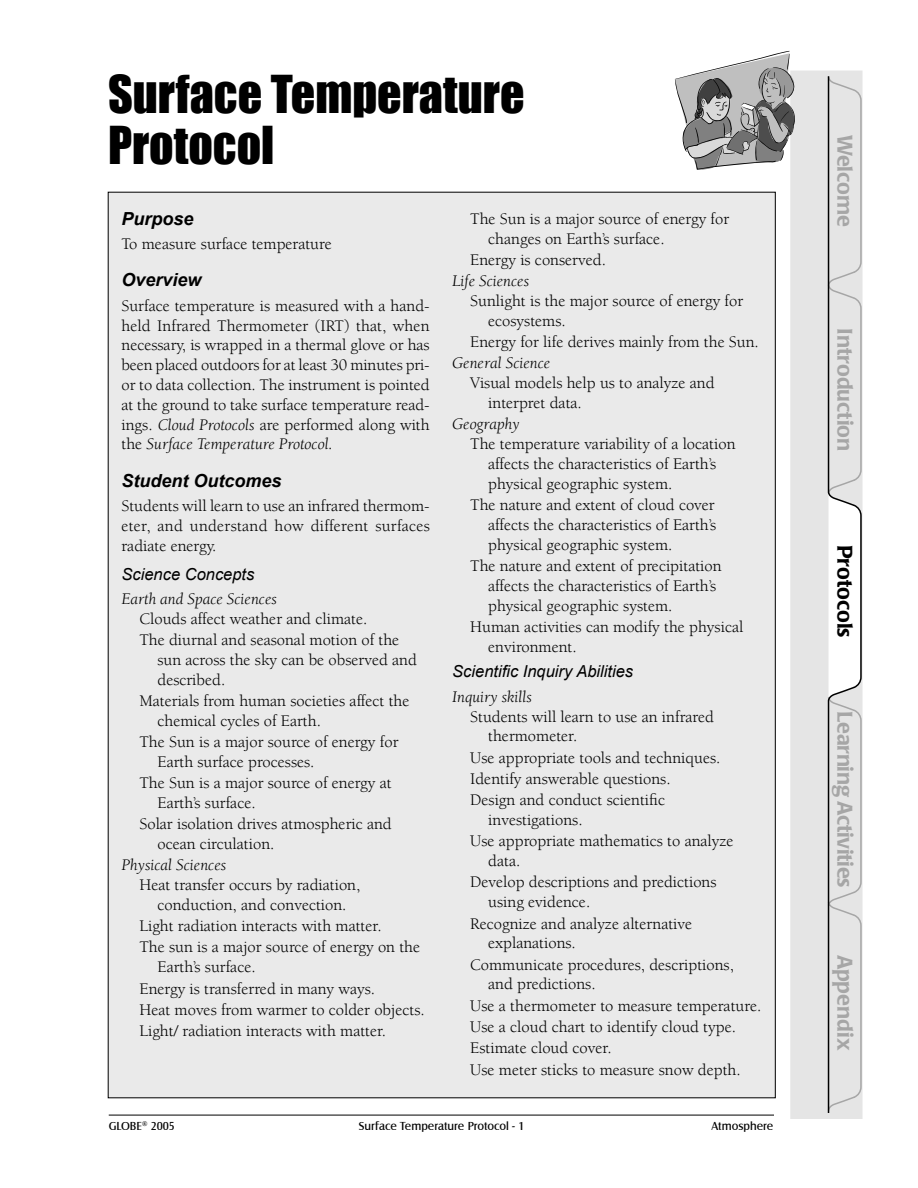
<style>
.page{position:relative;width:918px;height:1188px;background:#fff}
.page>*{position:absolute;margin:0;border:0;box-sizing:border-box;transform-origin:0 0}
.HTML_H1{font:48px/51px "Impact";color:#000}
.t1{font:500 21px "Poppl Laudatio";color:#a6a6a6}
.t2{font:500 21px "Poppl Laudatio";color:#000}
.HTML_H3{font:italic 700 18px "Arial";color:#000}
.HTML_Ordered_List{font:16.5px/19.8px "Berkeley";color:#000}
.HTML_Body_Text{font:16.5px/19.8px "Berkeley";color:#000;text-align:justify}
.HTML_Body_Text-2{font:italic 16.5px "Berkeley";color:#000}
.HTML_H4{font:italic 16.5px "Arial";color:#000}
.t3{font:12px "Castle T";color:#000}
.s1{font-style:italic}
</style>
<div class="page">
<hr style="left:109px;top:1115px;width:665px;height:1px;background:#000">
<div style="left:790px;top:71px;width:72px;height:1048px;background:#e5e5e5"></div>
<svg style="left:827px;top:75px;width:35px;height:1039px"></svg>
<div style="left:108px;top:192px;width:667px;height:906px;background:#eaeaea"></div>
<svg style="left:675px;top:51px;width:120px;height:119px"></svg>
<p class="HTML_H1" style="left:108px;top:67px;width:418px">Surface Temperature<br>Protocol</p>
<p class="HTML_H3" style="left:122px;top:207px;width:74px">Purpose</p>
<p class="HTML_Body_Text" style="left:122px;top:234px;width:212px">To measure surface temperature</p>
<p class="HTML_H3" style="left:122px;top:268px;width:82px">Overview</p>
<p class="HTML_Body_Text" style="left:122px;top:296px;width:310px">Surface temperature is measured with a hand&shy;held Infrared Thermometer (IRT) that, when necessary, is wrapped in a thermal glove or has been placed outdoors for at least 30 minutes pri&shy;or to data collection. The instrument is pointed at the ground to take surface temperature read&shy;ings. <span class="s1">Cloud Protocols</span> are performed along with the <span class="s1">Surface Temperature Protocol.</span></p>
<p class="HTML_H3" style="left:122px;top:469px;width:162px">Student Outcomes</p>
<p class="HTML_Body_Text" style="left:122px;top:496px;width:310px">Students will learn to use an infrared thermom&shy;eter, and understand how different surfaces radiate energy.</p>
<p class="HTML_H4" style="left:122px;top:563px;width:134px">Science Concepts</p>
<p class="HTML_Body_Text-2" style="left:122px;top:590px;width:157px">Earth and Space Sciences</p>
<p class="HTML_Ordered_List" style="left:140px;top:609px;width:229px">Clouds affect weather and climate.</p>
<p class="HTML_Ordered_List" style="left:158px;top:630px;width:261px;text-indent:-18px">The diurnal and seasonal motion of the sun across the sky can be observed and described.</p>
<p class="HTML_Ordered_List" style="left:158px;top:691px;width:254px;text-indent:-18px">Materials from human societies affect the chemical cycles of Earth.</p>
<p class="HTML_Ordered_List" style="left:158px;top:732px;width:243px;text-indent:-18px">The Sun is a major source of energy for<br>Earth surface processes.</p>
<p class="HTML_Ordered_List" style="left:158px;top:773px;width:236px;text-indent:-18px">The Sun is a major source of energy at<br>Earth’s surface.</p>
<p class="HTML_Ordered_List" style="left:158px;top:814px;width:236px;text-indent:-18px">Solar isolation drives atmospheric and ocean circulation.</p>
<p class="HTML_Body_Text-2" style="left:122px;top:857px;width:106px">Physical Sciences</p>
<p class="HTML_Ordered_List" style="left:140px;top:875px;width:222px;text-align:center">Heat transfer occurs by radiation, conduction, and convection.</p>
<p class="HTML_Ordered_List" style="left:140px;top:916px;width:244px">Light radiation interacts with matter.</p>
<p class="HTML_Ordered_List" style="left:158px;top:938px;width:264px;text-indent:-18px">The sun is a major source of energy on the<br>Earth’s surface.</p>
<p class="HTML_Ordered_List" style="left:140px;top:979px;width:237px">Energy is transferred in many ways.</p>
<p class="HTML_Ordered_List" style="left:140px;top:1000px;width:287px">Heat moves from warmer to colder objects.</p>
<p class="HTML_Ordered_List" style="left:140px;top:1021px;width:248px">Light/ radiation interacts with matter.</p>
<p class="HTML_Ordered_List" style="left:488px;top:209px;width:243px;text-indent:-18px">The Sun is a major source of energy for changes on Earth’s surface.</p>
<p class="HTML_Ordered_List" style="left:470px;top:250px;width:137px">Energy is conserved.</p>
<p class="HTML_Body_Text-2" style="left:452px;top:273px;width:78px">Life Sciences</p>
<p class="HTML_Ordered_List" style="left:488px;top:291px;width:257px;text-indent:-18px">Sunlight is the major source of energy for ecosystems.</p>
<p class="HTML_Ordered_List" style="left:470px;top:332px;width:290px">Energy for life derives mainly from the Sun.</p>
<p class="HTML_Body_Text-2" style="left:452px;top:355px;width:100px">General Science</p>
<p class="HTML_Ordered_List" style="left:488px;top:374px;width:228px;text-indent:-18px">Visual models help us to analyze and interpret data.</p>
<p class="HTML_Body_Text-2" style="left:452px;top:416px;width:69px">Geography</p>
<p class="HTML_Ordered_List" style="left:488px;top:434px;width:249px;text-indent:-18px">The temperature variability of a location affects the characteristics of Earth’s physical geographic system.</p>
<p class="HTML_Ordered_List" style="left:488px;top:495px;width:229px;text-align:justify;text-indent:-18px">The nature and extent of cloud cover affects the characteristics of Earth’s physical geographic system.</p>
<p class="HTML_Ordered_List" style="left:488px;top:556px;width:235px;text-indent:-18px">The nature and extent of precipitation affects the characteristics of Earth’s physical geographic system.</p>
<p class="HTML_Ordered_List" style="left:488px;top:617px;width:257px;text-indent:-18px">Human activities can modify the physical environment.</p>
<p class="HTML_H4" style="left:452px;top:661px;width:182px">Scientific Inquiry Abilities</p>
<p class="HTML_Body_Text-2" style="left:452px;top:688px;width:81px">Inquiry skills</p>
<p class="HTML_Ordered_List" style="left:488px;top:707px;width:227px;text-indent:-18px">Students will learn to use an infrared thermometer.</p>
<p class="HTML_Ordered_List" style="left:470px;top:748px;width:252px">Use appropriate tools and techniques.</p>
<p class="HTML_Ordered_List" style="left:470px;top:769px;width:202px">Identify answerable questions.</p>
<p class="HTML_Ordered_List" style="left:488px;top:791px;width:178px;text-indent:-18px">Design and conduct scientific investigations.</p>
<p class="HTML_Ordered_List" style="left:488px;top:832px;width:247px;text-indent:-18px">Use appropriate mathematics to analyze data.</p>
<p class="HTML_Ordered_List" style="left:488px;top:873px;width:230px;text-indent:-18px">Develop descriptions and predictions using evidence.</p>
<p class="HTML_Ordered_List" style="left:488px;top:914px;width:206px;text-indent:-18px">Recognize and analyze alternative explanations.</p>
<p class="HTML_Ordered_List" style="left:488px;top:955px;width:247px;text-indent:-18px">Communicate procedures, descriptions, and predictions.</p>
<p class="HTML_Ordered_List" style="left:470px;top:996px;width:293px">Use a thermometer to measure temperature.</p>
<p class="HTML_Ordered_List" style="left:470px;top:1017px;width:267px">Use a cloud chart to identify cloud type.</p>
<p class="HTML_Ordered_List" style="left:470px;top:1039px;width:143px">Estimate cloud cover.</p>
<p class="HTML_Ordered_List" style="left:470px;top:1060px;width:272px">Use meter sticks to measure snow depth.</p>
<p class="t3" style="left:109px;top:1119px;width:68px">GLOBE<sup>®</sup> 2005</p>
<p class="t3" style="left:359px;top:1119px;width:167px">Surface Temperature Protocol - 1</p>
<p class="t3" style="left:711px;top:1119px;width:63px">Atmosphere</p>
<p class="t1" style="left:857px;top:135px;width:94px;rotate:90deg">Welcome</p>
<p class="t1" style="left:857px;top:328px;width:125px;rotate:90deg">Introduction</p>
<p class="t2" style="left:857px;top:545px;width:94px;rotate:90deg">Protocols</p>
<p class="t1" style="left:857px;top:711px;width:178px;rotate:90deg">Learning Activities</p>
<p class="t1" style="left:857px;top:955px;width:97px;rotate:90deg">Appendix</p>
</div>
